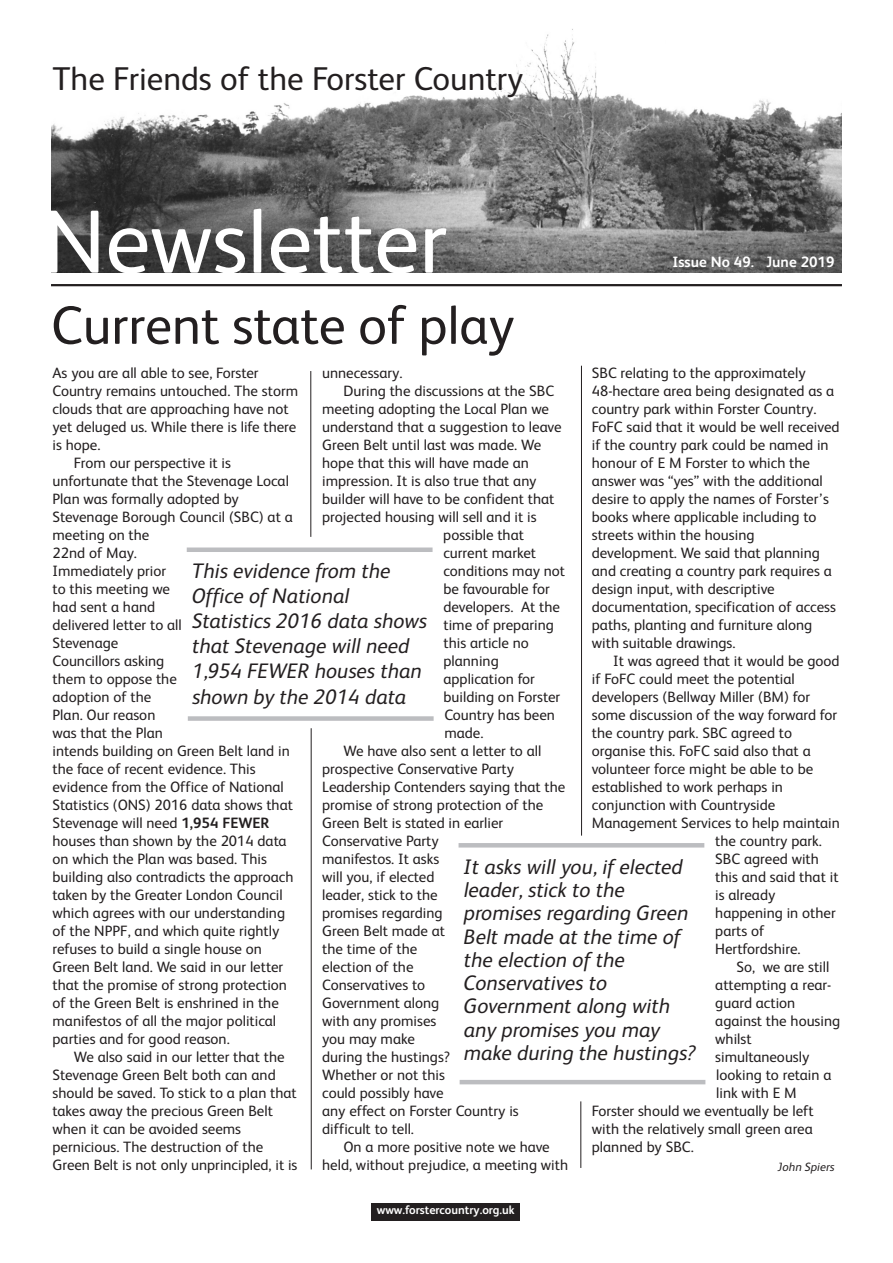
<style>
.page{position:relative;width:893px;height:1263px;background:#fff}
.page>*{position:absolute;margin:0;border:0;box-sizing:border-box;transform-origin:0 0}
.t1{font:90px "FS Albert";color:#fff}
.t2{font:54px "FS Albert";color:#231f20}
.t3{font:33px "FS Albert";color:#231f20}
.t4{font:italic 21px/23.2px "FS Albert";color:#231f20}
.FSA_10_Txt{font:15px/18px "FS Albert";color:#231f20}
.FSA_10_1st{font:15px/18px "FS Albert";color:#231f20}
.t5{font:700 15px "FS Albert";color:#fff}
.t6{font:700 12px "FS Albert";color:#fff}
.FS_8_Ital_Credit{font:italic 12px "FS Albert";color:#231f20}
.s1{font-weight:700}
</style>
<div class="page">
<img style="left:51px;top:29px;width:791px;height:243px">
<hr style="left:51px;top:284px;width:791px;height:2px;background:#231f20">
<div style="left:371px;top:1203px;width:149px;height:17px;background:#231f20"></div>
<hr style="left:310px;top:371px;width:1px;height:166px;background:#231f20">
<hr style="left:311px;top:728px;width:1px;height:441px;background:#231f20">
<hr style="left:581px;top:366px;width:1px;height:470px;background:#231f20">
<hr style="left:580px;top:1101px;width:1px;height:67px;background:#231f20">
<div style="left:188px;top:716px;width:246px;height:5px;background:#bcbdc0"></div>
<div style="left:187px;top:547px;width:246px;height:5px;background:#bcbdc0"></div>
<hr style="left:460px;top:1080px;width:245px;height:4px;background:#bcbdc0">
<hr style="left:459px;top:843px;width:245px;height:4px;background:#bcbdc0">
<p class="t3" style="left:52px;top:59px;width:472px">The Friends of the Forster Country</p>
<p class="t1" style="left:43px;top:191px;width:406px">Newsletter</p>
<p class="t5" style="left:672px;top:253px;width:163px">Issue No 49. June 2019</p>
<p class="t2" style="left:51px;top:295px;width:465px">Current state of play</p>
<p class="FSA_10_1st" style="left:53px;top:364px;width:247px">As you are all able to see, Forster<br>Country remains untouched. The storm clouds that are approaching have not yet deluged us. While there is life there is hope.</p>
<p class="FSA_10_Txt" style="left:53px;top:454px;width:242px;text-indent:21px">From our perspective it is unfortunate that the Stevenage Local<br>Plan was formally adopted by<br>Stevenage Borough Council (SBC) at a meeting on the<br>22nd of May.<br>Immediately prior<br>to this meeting we<br>had sent a hand<br>delivered letter to all<br>Stevenage<br>Councillors asking<br>them to oppose the<br>adoption of the<br>Plan. Our reason<br>was that the Plan<br>intends building on Green Belt land in the face of recent evidence. This evidence from the Office of National<br>Statistics (ONS) 2016 data shows that<br>Stevenage will need <span class="s1">1,954 FEWER </span>houses than shown by the 2014 data on which the Plan was based. This building also contradicts the approach taken by the Greater London Council which agrees with our understanding of the NPPF, and which quite rightly refuses to build a single house on<br>Green Belt land. We said in our letter that the promise of strong protection of the Green Belt is enshrined in the manifestos of all the major political parties and for good reason.</p>
<p class="FSA_10_Txt" style="left:53px;top:1048px;width:246px;text-indent:21px">We also said in our letter that the Stevenage Green Belt both can and should be saved. To stick to a plan that takes away the precious Green Belt when it can be avoided seems pernicious. The destruction of the Green Belt is not only unprincipled, it is</p>
<p class="FSA_10_Txt" style="left:592px;top:364px;width:249px">SBC relating to the approximately 48-hectare area being designated as a country park within Forster Country.<br>FoFC said that it would be well received if the country park could be named in honour of E M Forster to which the answer was “yes” with the additional desire to apply the names of Forster’s books where applicable including to streets within the housing development. We said that planning and creating a country park requires a design input, with descriptive documentation, specification of access paths, planting and furniture along with suitable drawings.</p>
<p class="FSA_10_Txt" style="left:613px;top:652px;width:228px">It was agreed that it would be good</p>
<p class="FSA_10_Txt" style="left:592px;top:670px;width:204px">if FoFC could meet the potential</p>
<p class="FSA_10_Txt" style="left:592px;top:688px;width:220px">developers (Bellway Miller (BM) for</p>
<p class="FSA_10_Txt" style="left:592px;top:706px;width:247px">some discussion of the way forward for</p>
<p class="FSA_10_Txt" style="left:592px;top:724px;width:202px">the country park. SBC agreed to</p>
<p class="FSA_10_Txt" style="left:592px;top:742px;width:220px">organise this. FoFC said also that a</p>
<p class="FSA_10_Txt" style="left:592px;top:760px;width:223px">volunteer force might be able to be</p>
<p class="FSA_10_Txt" style="left:592px;top:778px;width:193px">established to work perhaps in</p>
<p class="FSA_10_Txt" style="left:592px;top:796px;width:185px">conjunction with Countryside</p>
<p class="FSA_10_Txt" style="left:592px;top:814px;width:249px">Management Services to help maintain</p>
<p class="FSA_10_Txt" style="left:715px;top:832px;width:108px">the country park.</p>
<p class="FSA_10_Txt" style="left:715px;top:850px;width:105px">SBC agreed with</p>
<p class="FSA_10_Txt" style="left:715px;top:868px;width:125px">this and said that it</p>
<p class="FSA_10_Txt" style="left:715px;top:886px;width:62px">is already</p>
<p class="FSA_10_Txt" style="left:715px;top:904px;width:122px">happening in other</p>
<p class="FSA_10_Txt" style="left:715px;top:922px;width:51px">parts of</p>
<p class="FSA_10_Txt" style="left:715px;top:940px;width:87px">Hertfordshire.</p>
<p class="FSA_10_Txt" style="left:736px;top:958px;width:94px">So, we are still</p>
<p class="FSA_10_Txt" style="left:715px;top:976px;width:118px">attempting a rear-</p>
<p class="FSA_10_Txt" style="left:715px;top:994px;width:82px">guard action</p>
<p class="FSA_10_Txt" style="left:715px;top:1012px;width:126px">against the housing</p>
<p class="FSA_10_Txt" style="left:715px;top:1030px;width:38px">whilst</p>
<p class="FSA_10_Txt" style="left:715px;top:1048px;width:96px">simultaneously</p>
<p class="FSA_10_Txt" style="left:716px;top:1066px;width:117px">looking to retain a</p>
<p class="FSA_10_Txt" style="left:716px;top:1084px;width:82px">link with E M</p>
<p class="FSA_10_Txt" style="left:592px;top:1102px;width:223px">Forster should we eventually be left</p>
<p class="FSA_10_Txt" style="left:592px;top:1120px;width:222px">with the relatively small green area</p>
<p class="FSA_10_Txt" style="left:592px;top:1138px;width:103px">planned by SBC.</p>
<p class="FS_8_Ital_Credit" style="left:778px;top:1160px;width:58px">John Spiers</p>
<p class="FSA_10_Txt" style="left:322px;top:364px;width:82px">unnecessary.</p>
<p class="FSA_10_Txt" style="left:343px;top:382px;width:212px">During the discussions at the SBC</p>
<p class="FSA_10_Txt" style="left:322px;top:400px;width:228px">meeting adopting the Local Plan we</p>
<p class="FSA_10_Txt" style="left:322px;top:418px;width:241px">understand that a suggestion to leave</p>
<p class="FSA_10_Txt" style="left:322px;top:436px;width:221px">Green Belt until last was made. We</p>
<p class="FSA_10_Txt" style="left:322px;top:454px;width:208px">hope that this will have made an</p>
<p class="FSA_10_Txt" style="left:322px;top:472px;width:216px">impression. It is also true that any</p>
<p class="FSA_10_Txt" style="left:322px;top:490px;width:234px">builder will have to be confident that</p>
<p class="FSA_10_Txt" style="left:322px;top:508px;width:216px">projected housing will sell and it is</p>
<p class="FSA_10_Txt" style="left:443px;top:526px;width:82px">possible that</p>
<p class="FSA_10_Txt" style="left:443px;top:544px;width:94px">current market</p>
<p class="FSA_10_Txt" style="left:443px;top:562px;width:123px">conditions may not</p>
<p class="FSA_10_Txt" style="left:443px;top:580px;width:108px">be favourable for</p>
<p class="FSA_10_Txt" style="left:443px;top:598px;width:118px">developers. At the</p>
<p class="FSA_10_Txt" style="left:443px;top:616px;width:112px">time of preparing</p>
<p class="FSA_10_Txt" style="left:443px;top:634px;width:87px">this article no</p>
<p class="FSA_10_Txt" style="left:443px;top:652px;width:57px">planning</p>
<p class="FSA_10_Txt" style="left:443px;top:670px;width:93px">application for</p>
<p class="FSA_10_Txt" style="left:443px;top:688px;width:118px">building on Forster</p>
<p class="FSA_10_Txt" style="left:444px;top:706px;width:112px">Country has been</p>
<p class="FSA_10_Txt" style="left:444px;top:724px;width:41px">made.</p>
<p class="FSA_10_Txt" style="left:322px;top:742px;width:245px;text-indent:21px">We have also sent a letter to all prospective Conservative Party<br>Leadership Contenders saying that the promise of strong protection of the<br>Green Belt is stated in earlier<br>Conservative Party<br>manifestos. It asks<br>will you, if elected<br>leader, stick to the<br>promises regarding<br>Green Belt made at<br>the time of the<br>election of the<br>Conservatives to<br>Government along<br>with any promises<br>you may make<br>during the hustings?<br>Whether or not this<br>could possibly have<br>any effect on Forster Country is difficult to tell.</p>
<p class="FSA_10_Txt" style="left:322px;top:1138px;width:247px;text-align:center">On a more positive note we have<br>held, without prejudice, a meeting with</p>
<p class="t4" style="left:192px;top:558px;width:236px;line-height:25.2px">This evidence from the<br>Office of National<br>Statistics 2016 data shows that Stevenage will need<br>1,954 FEWER houses than shown by the 2014 data</p>
<p class="t4" style="left:464px;top:855px;width:234px">It asks will you, if elected leader, stick to the promises regarding Green<br>Belt made at the time of the election of the<br>Conservatives to<br>Government along with any promises you may make during the hustings?</p>
<p class="t6" style="left:377px;top:1203px;width:140px">www.forstercountry.org.uk</p>
</div>
